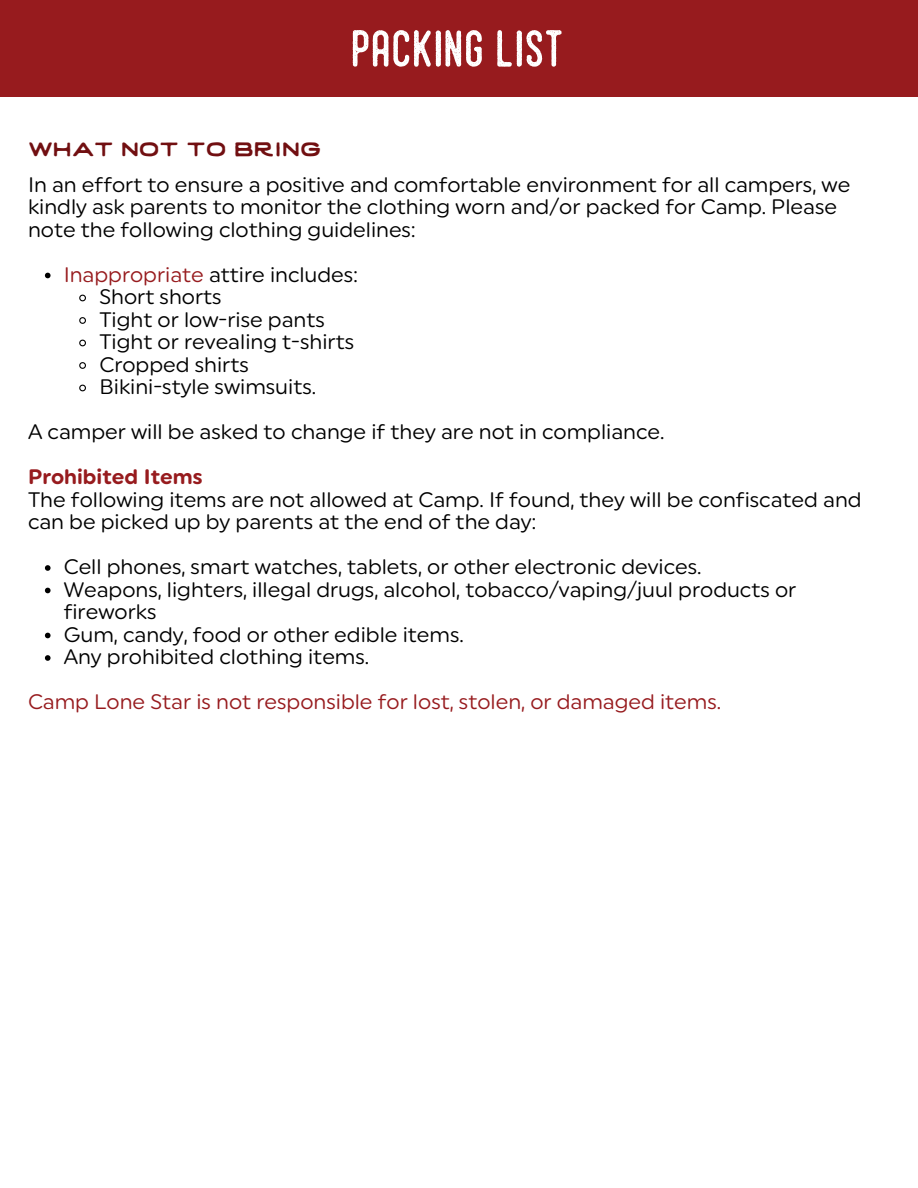
<style>
.page{position:relative;width:918px;height:1188px;background:#fff}
.page>*{position:absolute;margin:0;border:0;box-sizing:border-box;transform-origin:0 0}
.t1{font:51px "Hamurz Vintage";color:#fff}
.t2{font:25.5px "Wayfarer";color:#710f11}
.t3{font:21px/22.5px "Uniform Rnd";color:#000}
.t4{font:21px "Uniform Rnd";color:#971b1e}
.t5{font:700 21px "Uniform Rnd";color:#971b1e}
.s1{color:#971b1e}
</style>
<div class="page">
<div style="left:0;top:0;width:918px;height:97px;background:#971b1e"></div>
<svg style="left:45px;top:273px;width:6px;height:5px"></svg>
<svg style="left:79px;top:294px;width:7px;height:8px"></svg>
<svg style="left:79px;top:317px;width:7px;height:7px"></svg>
<svg style="left:79px;top:339px;width:7px;height:8px"></svg>
<svg style="left:79px;top:362px;width:7px;height:7px"></svg>
<svg style="left:79px;top:384px;width:7px;height:8px"></svg>
<svg style="left:45px;top:565px;width:6px;height:6px"></svg>
<svg style="left:45px;top:588px;width:6px;height:5px"></svg>
<svg style="left:45px;top:633px;width:6px;height:5px"></svg>
<svg style="left:45px;top:655px;width:6px;height:6px"></svg>
<h1 class="t1" style="left:353px;top:28px;width:214px">PACKING LIST</h1>
<h2 class="t2" style="left:28px;top:130px;width:295px">what not to bring</h2>
<p class="t3" style="left:28px;top:174px;width:824px">In an effort to ensure a positive and comfortable environment for all campers, we kindly ask parents to monitor the clothing worn and/or packed for Camp. Please note the following clothing guidelines:</p>
<p class="t3" style="left:64px;top:264px;width:295px"><span class="s1">Inappropriate</span> attire includes:</p>
<p class="t3" style="left:99px;top:286px;width:124px">Short shorts</p>
<p class="t3" style="left:99px;top:309px;width:227px">Tight or low-rise pants</p>
<p class="t3" style="left:99px;top:331px;width:256px">Tight or revealing t-shirts</p>
<p class="t3" style="left:99px;top:354px;width:151px">Cropped shirts</p>
<p class="t3" style="left:99px;top:376px;width:218px">Bikini-style swimsuits.</p>
<p class="t3" style="left:28px;top:421px;width:638px">A camper will be asked to change if they are not in compliance.</p>
<p class="t5" style="left:28px;top:467px;width:176px">Prohibited Items</p>
<p class="t3" style="left:28px;top:489px;width:835px">The following items are not allowed at Camp. If found, they will be confiscated and can be picked up by parents at the end of the day:</p>
<p class="t3" style="left:64px;top:556px;width:639px">Cell phones, smart watches, tablets, or other electronic devices.</p>
<p class="t3" style="left:64px;top:579px;width:734px">Weapons, lighters, illegal drugs, alcohol, tobacco/vaping/juul products or fireworks</p>
<p class="t3" style="left:64px;top:624px;width:402px">Gum, candy, food or other edible items.</p>
<p class="t3" style="left:64px;top:646px;width:307px">Any prohibited clothing items.</p>
<p class="t4" style="left:28px;top:692px;width:695px">Camp Lone Star is not responsible for lost, stolen, or damaged items.</p>
</div>
